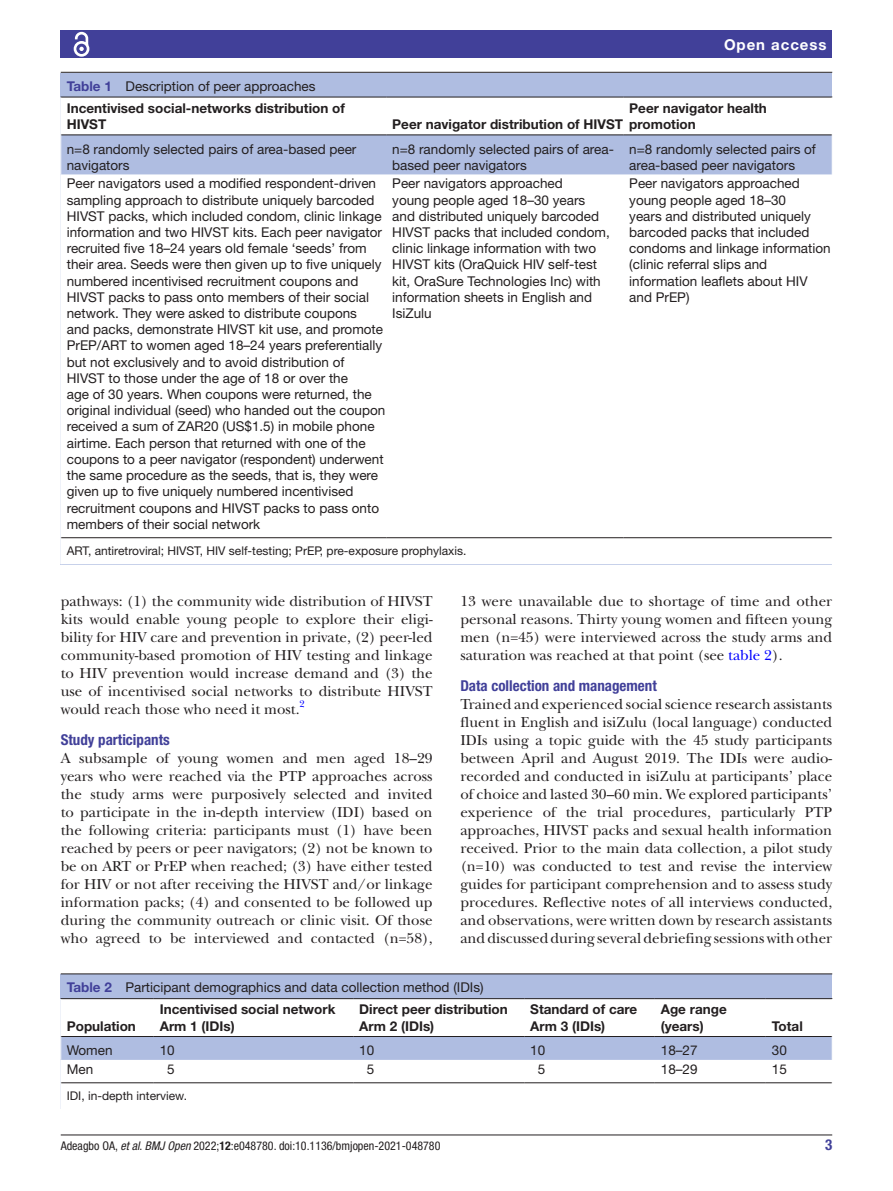
<style>
.page{position:relative;width:893px;height:1191px;background:#fff}
.page>*{position:absolute;margin:0;border:0;box-sizing:border-box;transform-origin:0 0}
.t1{font:15px/18px "New Baskerville";color:#231f20;text-align:justify}
.t2{font:700 condensed 15px "Helvetica Neue LT Std";color:#414099}
.t3{font:700 15px "Helvetica Neue LT Std";letter-spacing:.065em;color:#fff}
.t4{font:13.5px/16.2px "Helvetica Neue LT Std";color:#231f20}
.t5{font:700 13.5px/16.2px "Helvetica Neue LT Std";color:#231f20}
.t6{font:12px "Helvetica Neue LT Std";color:#231f20}
.t7{font:condensed 12px "Helvetica Neue LT Std";color:#231f20}
.t8{font:9.9px "New Baskerville";color:#00f}
.s1{color:#414099}
.s2{font-weight:400}
.s3{color:#00f}
.s4{font-weight:700;color:#414099}
.s5{font-style:italic}
.s6{font-weight:700}
</style>
<div class="page">
<hr style="left:61px;top:1134px;width:771px;height:1px;background:#231f20">
<div style="left:61px;top:31px;width:771px;height:27px;background:#414099"></div>
<svg style="left:73px;top:31px;width:17px;height:26px"></svg>
<div style="left:61px;top:73px;width:771px;height:491px;background:#afbde1"></div>
<hr style="left:61px;top:72px;width:771px;height:1px;background:#231f20">
<div style="left:61px;top:98px;width:771px;height:466px;background:#fff"></div>
<svg style="left:61px;top:135px;width:771px;height:39px"></svg>
<hr style="left:61px;top:97px;width:325px;height:1px;background:#231f20">
<hr style="left:61px;top:134px;width:325px;height:1px;background:#231f20">
<hr style="left:386px;top:97px;width:237px;height:1px;background:#231f20">
<hr style="left:386px;top:134px;width:237px;height:1px;background:#231f20">
<hr style="left:623px;top:97px;width:209px;height:1px;background:#231f20">
<hr style="left:623px;top:134px;width:209px;height:1px;background:#231f20">
<hr style="left:386px;top:537px;width:237px;height:1px;background:#231f20">
<hr style="left:623px;top:537px;width:209px;height:1px;background:#231f20">
<hr style="left:61px;top:537px;width:325px;height:1px;background:#231f20">
<svg style="left:60px;top:538px;width:1px;height:26px"></svg>
<hr style="left:67px;top:554px;width:765px;height:2px;background:#fff">
<div style="left:61px;top:974px;width:771px;height:135px;background:#afbde1"></div>
<hr style="left:61px;top:973px;width:771px;height:1px;background:#231f20">
<div style="left:61px;top:999px;width:771px;height:37px;background:#fff"></div>
<hr style="left:61px;top:998px;width:93px;height:1px;background:#231f20">
<hr style="left:154px;top:998px;width:199px;height:1px;background:#231f20">
<hr style="left:353px;top:998px;width:171px;height:1px;background:#231f20">
<hr style="left:524px;top:998px;width:131px;height:1px;background:#231f20">
<hr style="left:655px;top:998px;width:111px;height:1px;background:#231f20">
<hr style="left:766px;top:998px;width:66px;height:1px;background:#231f20">
<svg style="left:60px;top:1036px;width:773px;height:73px"></svg>
<hr style="left:67px;top:1099px;width:765px;height:2px;background:#fff">
<p class="t3" style="left:724px;top:35px;width:104px">Open access</p>
<p class="t5" style="left:67px;top:75px;width:280px;line-height:22px"><span class="s1">Table 1</span> <span class="s2">Description of peer approaches<br></span>Incentivised social-networks distribution of</p>
<p class="t5" style="left:67px;top:116px;width:41px">HIVST</p>
<p class="t5" style="left:392px;top:116px;width:232px">Peer navigator distribution of HIVST</p>
<p class="t5" style="left:629px;top:99px;width:139px">Peer navigator health promotion</p>
<p class="t4" style="left:67px;top:140px;width:291px">n=8 randomly selected pairs of area-based peer navigators</p>
<p class="t4" style="left:392px;top:140px;width:223px">n=8 randomly selected pairs of area&shy;based peer navigators</p>
<p class="t4" style="left:629px;top:140px;width:188px">n=8 randomly selected pairs of area-based peer navigators</p>
<p class="t4" style="left:67px;top:175px;width:320px">Peer navigators used a modified respondent-driven sampling approach to distribute uniquely barcoded HIVST packs, which included condom, clinic linkage information and two HIVST kits. Each peer navigator recruited five 18–24 years old female ‘seeds’ from their area. Seeds were then given up to five uniquely numbered incentivised recruitment coupons and HIVST packs to pass onto members of their social network. They were asked to distribute coupons<br>and packs, demonstrate HIVST kit use, and promote PrEP/ART to women aged 18–24 years preferentially but not exclusively and to avoid distribution of HIVST to those under the age of 18 or over the<br>age of 30 years. When coupons were returned, the original individual (seed) who handed out the coupon received a sum of ZAR20 (US$1.5) in mobile phone airtime. Each person that returned with one of the coupons to a peer navigator (respondent) underwent the same procedure as the seeds, that is, they were given up to five uniquely numbered incentivised recruitment coupons and HIVST packs to pass onto members of their social network</p>
<p class="t4" style="left:392px;top:175px;width:219px">Peer navigators approached<br>young people aged 18–30 years and distributed uniquely barcoded<br>HIVST packs that included condom, clinic linkage information with two<br>HIVST kits (OraQuick HIV self-test kit, OraSure Technologies Inc) with information sheets in English and<br>IsiZulu</p>
<p class="t4" style="left:629px;top:175px;width:203px">Peer navigators approached young people aged 18–30<br>years and distributed uniquely barcoded packs that included condoms and linkage information (clinic referral slips and information leaflets about HIV and PrEP)</p>
<p class="t6" style="left:67px;top:544px;width:401px">ART, antiretroviral; HIVST, HIV self-testing; PrEP, pre-exposure prophylaxis.</p>
<p class="t1" style="left:61px;top:592px;width:373px">pathways: (1) the community wide distribution of HIVST kits would enable young people to explore their eligi&shy;bility for HIV care and prevention in private, (2) peer-led community-based promotion of HIV testing and linkage to HIV prevention would increase demand and (3) the use of incentivised social networks to distribute HIVST would reach those who need it most.</p>
<p class="t8" style="left:300px;top:698px;width:7px">2</p>
<p class="t2" style="left:61px;top:730px;width:111px">Study participants</p>
<p class="t1" style="left:61px;top:749px;width:373px">A subsample of young women and men aged 18–29 years who were reached via the PTP approaches across the study arms were purposively selected and invited to participate in the in-depth interview (IDI) based on the following criteria: participants must (1) have been reached by peers or peer navigators; (2) not be known to be on ART or PrEP when reached; (3) have either tested for HIV or not after receiving the HIVST and/or linkage information packs; (4) and consented to be followed up during the community outreach or clinic visit. Of those who agreed to be interviewed and contacted (n=58),</p>
<p class="t1" style="left:460px;top:592px;width:373px">13 were unavailable due to shortage of time and other personal reasons. Thirty young women and fifteen young men (n=45) were interviewed across the study arms and saturation was reached at that point (see <span class="s3">table 2</span>).</p>
<p class="t2" style="left:460px;top:677px;width:198px">Data collection and management</p>
<p class="t1" style="left:460px;top:695px;width:373px">Trained and experienced social science research assistants fluent in English and isiZulu (local language) conducted IDIs using a topic guide with the 45 study participants between April and August 2019. The IDIs were audio&shy;recorded and conducted in isiZulu at participants’ place of choice and lasted 30–60 min. We explored participants’ experience of the trial procedures, particularly PTP approaches, HIVST packs and sexual health information received. Prior to the main data collection, a pilot study (n=10) was conducted to test and revise the interview guides for participant comprehension and to assess study procedures. Reflective notes of all interviews conducted, and observations, were written down by research assistants and discussed during several debriefing sessions with other</p>
<p class="t4" style="left:67px;top:979px;width:418px"><span class="s4">Table 2</span> Participant demographics and data collection method (IDIs)</p>
<p class="t5" style="left:67px;top:1017px;width:71px">Population</p>
<p class="t5" style="left:160px;top:1001px;width:177px">Incentivised social network<br>Arm 1 (IDIs)</p>
<p class="t5" style="left:359px;top:1001px;width:150px">Direct peer distribution<br>Arm 2 (IDIs)</p>
<p class="t5" style="left:530px;top:1001px;width:109px">Standard of care<br>Arm 3 (IDIs)</p>
<p class="t5" style="left:661px;top:1001px;width:68px">Age range (years)</p>
<p class="t5" style="left:772px;top:1017px;width:32px">Total</p>
<p class="t4" style="left:67px;top:1042px;width:47px">Women</p>
<p class="t4" style="left:160px;top:1042px;width:17px">10</p>
<p class="t4" style="left:359px;top:1042px;width:17px">10</p>
<p class="t4" style="left:530px;top:1042px;width:17px">10</p>
<p class="t4" style="left:661px;top:1042px;width:38px">18–27</p>
<p class="t4" style="left:772px;top:1042px;width:17px">30</p>
<p class="t4" style="left:67px;top:1060px;width:28px">Men</p>
<p class="t4" style="left:167px;top:1060px;width:9px">5</p>
<p class="t4" style="left:367px;top:1060px;width:9px">5</p>
<p class="t4" style="left:538px;top:1060px;width:9px">5</p>
<p class="t4" style="left:661px;top:1060px;width:38px">18–29</p>
<p class="t4" style="left:772px;top:1060px;width:17px">15</p>
<p class="t6" style="left:67px;top:1089px;width:122px">IDI, in-depth interview.</p>
<p class="t7" style="left:61px;top:1138px;width:381px">Adeagbo OA, <span class="s5">et al</span>. <span class="s5">BMJ Open</span> 2022;<span class="s6">12</span>:e048780. doi:10.1136/bmjopen-2021-048780</p>
<p class="t2" style="left:825px;top:1135px;width:9px">3</p>
</div>
